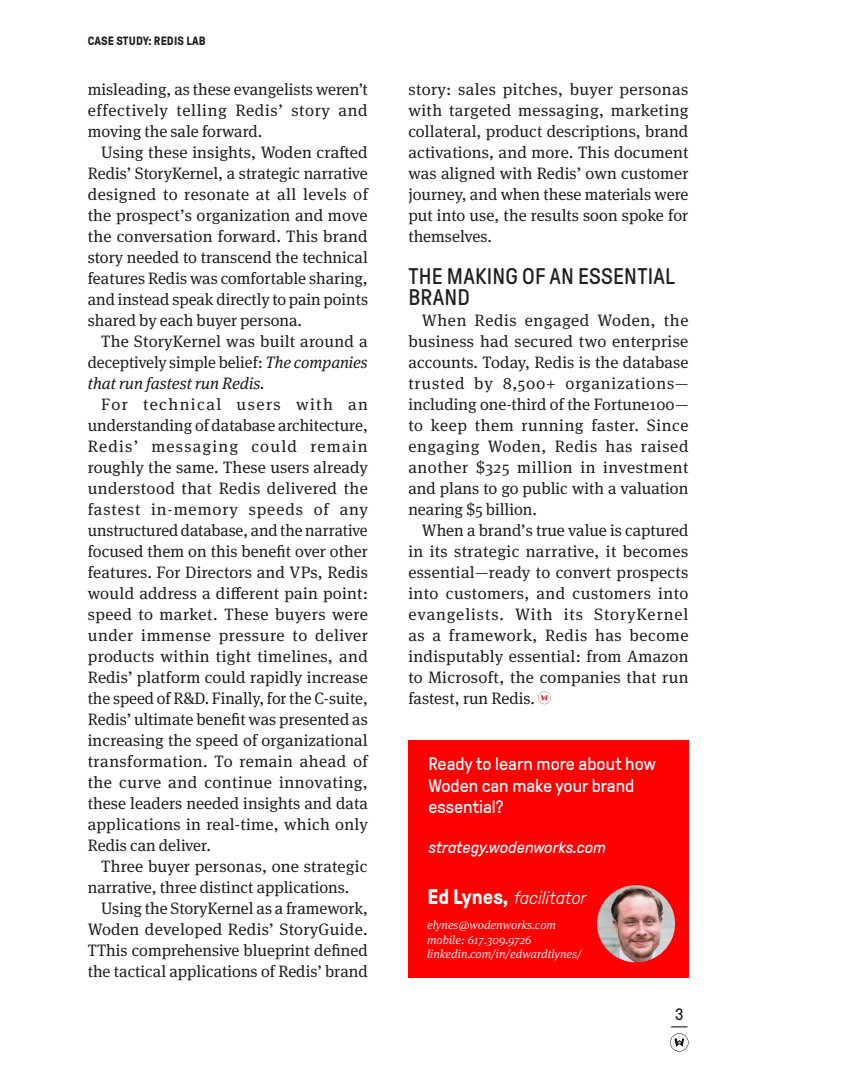
<style>
.page{position:relative;width:864px;height:1080px;background:#fff}
.page>*{position:absolute;margin:0;border:0;box-sizing:border-box;transform-origin:0 0}
.SUBHED{font:22.5px/21px "GT Pressura";letter-spacing:.01em;color:#231f20}
.t1{font:18px/21.6px "GT Pressura";color:#fff}
.t2{font:italic 300 18px "GT Pressura";color:#fff}
.BODYCOPY{font:16.5px/21px "Meta Serif Pro";color:#231f20;text-align:justify}
.t3{font:italic 16.5px "GT Pressura";letter-spacing:-.005em;color:#fff}
.t4{font:16.5px "GT Pressura";color:#231f20}
.t5{font:italic 300 12px "Meta Serif Pro";color:#fff}
.SECTION_TAB{font:700 12px "GT Pressura";letter-spacing:.01em;color:#231f20}
.s1{font-style:italic}
.s2{font-weight:700;font-style:normal;font-size:21px}
</style>
<div class="page">
<svg style="left:538px;top:691px;width:13px;height:13px"></svg>
<svg style="left:670px;top:1027px;width:19px;height:25px"></svg>
<div style="left:408px;top:740px;width:280px;height:237px;background:#f00"></div>
<img style="left:597px;top:885px;width:78px;height:77px;border-radius:39px">
<p class="SECTION_TAB" style="left:88px;top:34px;width:119px">CASE STUDY: REDIS LAB</p>
<p class="BODYCOPY" style="left:88px;top:78px;width:282px">misleading, as these evangelists weren’t effectively telling Redis’ story and moving the sale forward.</p>
<p class="BODYCOPY" style="left:88px;top:141px;width:282px;text-indent:14px">Using these insights, Woden crafted Redis’ StoryKernel, a strategic narrative designed to resonate at all levels of the prospect’s organization and move the conversation forward. This brand story needed to transcend the technical features Redis was comfortable sharing, and instead speak directly to pain points shared by each buyer persona.</p>
<p class="BODYCOPY" style="left:88px;top:330px;width:282px;text-indent:14px">The StoryKernel was built around a deceptively simple belief: <span class="s1">The companies that run fastest run Redis.</span></p>
<p class="BODYCOPY" style="left:88px;top:393px;width:282px;text-indent:14px">For technical users with an understanding of database architecture, Redis’ messaging could remain roughly the same. These users already understood that Redis delivered the fastest in-memory speeds of any unstructured database, and the narrative focused them on this benefit over other features. For Directors and VPs, Redis would address a different pain point: speed to market. These buyers were under immense pressure to deliver products within tight timelines, and Redis’ platform could rapidly increase the speed of R&amp;D. Finally, for the C-suite, Redis’ ultimate benefit was presented as increasing the speed of organizational transformation. To remain ahead of the curve and continue innovating, these leaders needed insights and data applications in real-time, which only Redis can deliver.</p>
<p class="BODYCOPY" style="left:88px;top:855px;width:281px;text-indent:14px">Three buyer personas, one strategic narrative, three distinct applications.</p>
<p class="BODYCOPY" style="left:88px;top:897px;width:282px;text-indent:14px">Using the StoryKernel as a framework, Woden developed Redis’ StoryGuide.<br>TThis comprehensive blueprint defined the tactical applications of Redis’ brand</p>
<p class="BODYCOPY" style="left:408px;top:78px;width:282px">story: sales pitches, buyer personas with targeted messaging, marketing collateral, product descriptions, brand activations, and more. This document was aligned with Redis’ own customer journey, and when these materials were put into use, the results soon spoke for themselves.</p>
<p class="SUBHED" style="left:408px;top:266px;width:268px">THE MAKING OF AN ESSENTIAL<br>BRAND</p>
<p class="BODYCOPY" style="left:408px;top:309px;width:282px;text-indent:14px">When Redis engaged Woden, the business had secured two enterprise accounts. Today, Redis is the database trusted by 8,500+ organizations— including one-third of the Fortune100— to keep them running faster. Since engaging Woden, Redis has raised another $325 million in investment and plans to go public with a valuation nearing $5 billion.</p>
<p class="BODYCOPY" style="left:408px;top:519px;width:282px;text-indent:14px">When a brand’s true value is captured in its strategic narrative, it becomes essential—ready to convert prospects into customers, and customers into evangelists. With its StoryKernel as a framework, Redis has become indisputably essential: from Amazon to Microsoft, the companies that run fastest, run Redis.</p>
<p class="t1" style="left:429px;top:753px;width:229px">Ready to learn more about how<br>Woden can make your brand essential?</p>
<p class="t3" style="left:429px;top:839px;width:179px">strategy.wodenworks.com</p>
<p class="t2" style="left:428px;top:888px;width:161px"><span class="s2">Ed Lynes,</span> facilitator</p>
<p class="t5" style="left:427px;top:917px;width:130px">elynes@wodenworks.com</p>
<p class="t5" style="left:427px;top:931px;width:106px">mobile: 617.309.9726</p>
<p class="t5" style="left:427px;top:945px;width:156px">linkedin.com/in/edwardtlynes/</p>
<p class="t4" style="left:675px;top:1005px;width:10px">3</p>
</div>
